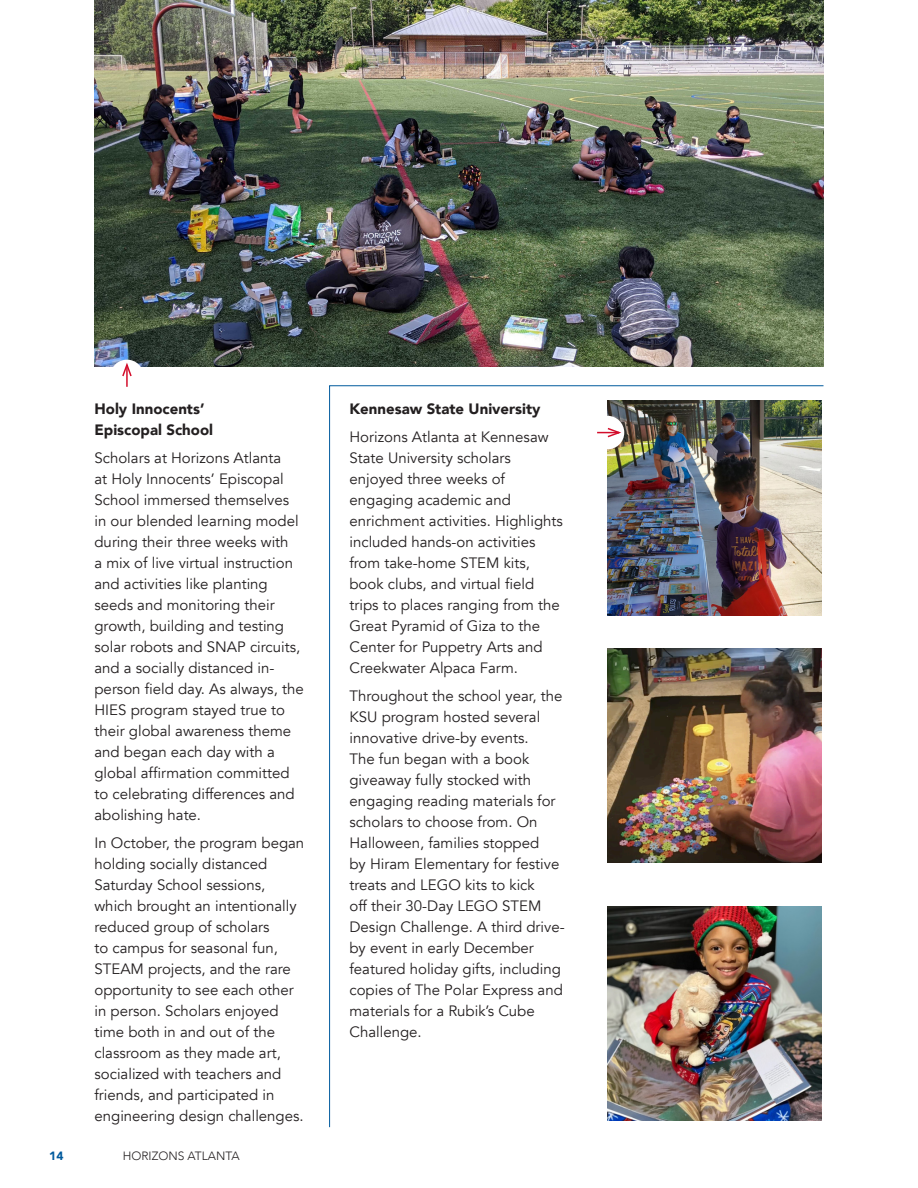
<style>
.page{position:relative;width:918px;height:1188px;background:#fff}
.page>*{position:absolute;margin:0;border:0;box-sizing:border-box;transform-origin:0 0}
.t1{font:15px/21px "Avenir";color:#231f20}
.t2{font:900 15px "Avenir";color:#231f20}
.t3{font:300 12px "Avenir";color:#231f20}
.t4{font:900 12px "Avenir";color:#015a9d}
</style>
<div class="page">
<img style="left:94px;top:0;width:730px;height:367px">
<div style="left:110px;top:360px;width:34px;height:33px;background:#fff;border-radius:50%"></div>
<hr style="left:126px;top:365px;width:2px;height:22px;background:#d30d2b">
<svg style="left:121px;top:360px;width:12px;height:18px"></svg>
<img style="left:329px;top:385px;width:495px;height:743px">
<p class="t2" style="left:94px;top:396px;width:111px">Holy Innocents’</p>
<p class="t2" style="left:94px;top:417px;width:120px">Episcopal School</p>
<p class="t1" style="left:94px;top:448px;width:211px">Scholars at Horizons Atlanta<br>at Holy Innocents’ Episcopal<br>School immersed themselves in our blended learning model during their three weeks with<br>a mix of live virtual instruction and activities like planting seeds and monitoring their growth, building and testing solar robots and SNAP circuits, and a socially distanced in&shy;person field day. As always, the<br>HIES program stayed true to their global awareness theme and began each day with a global affirmation committed to celebrating differences and abolishing hate.</p>
<p class="t1" style="left:94px;top:832px;width:211px">In October, the program began holding socially distanced<br>Saturday School sessions, which brought an intentionally reduced group of scholars<br>to campus for seasonal fun,<br>STEAM projects, and the rare opportunity to see each other in person. Scholars enjoyed time both in and out of the classroom as they made art, socialized with teachers and friends, and participated in engineering design challenges.</p>
<p class="t4" style="left:49px;top:1145px;width:16px">14</p>
<p class="t3" style="left:123px;top:1148px;width:118px">HORIZONS ATLANTA</p>
<p class="t2" style="left:350px;top:396px;width:193px">Kennesaw State University</p>
<p class="t1" style="left:350px;top:427px;width:215px">Horizons Atlanta at Kennesaw<br>State University scholars enjoyed three weeks of engaging academic and enrichment activities. Highlights included hands-on activities from take-home STEM kits, book clubs, and virtual field trips to places ranging from the<br>Great Pyramid of Giza to the<br>Center for Puppetry Arts and<br>Creekwater Alpaca Farm.</p>
<p class="t1" style="left:350px;top:685px;width:217px">Throughout the school year, the<br>KSU program hosted several innovative drive-by events.<br>The fun began with a book giveaway fully stocked with engaging reading materials for scholars to choose from. On<br>Halloween, families stopped<br>by Hiram Elementary for festive treats and LEGO kits to kick<br>off their 30-Day LEGO STEM<br>Design Challenge. A third drive&shy;by event in early December featured holiday gifts, including copies of The Polar Express and materials for a Rubik’s Cube<br>Challenge.</p>
</div>
